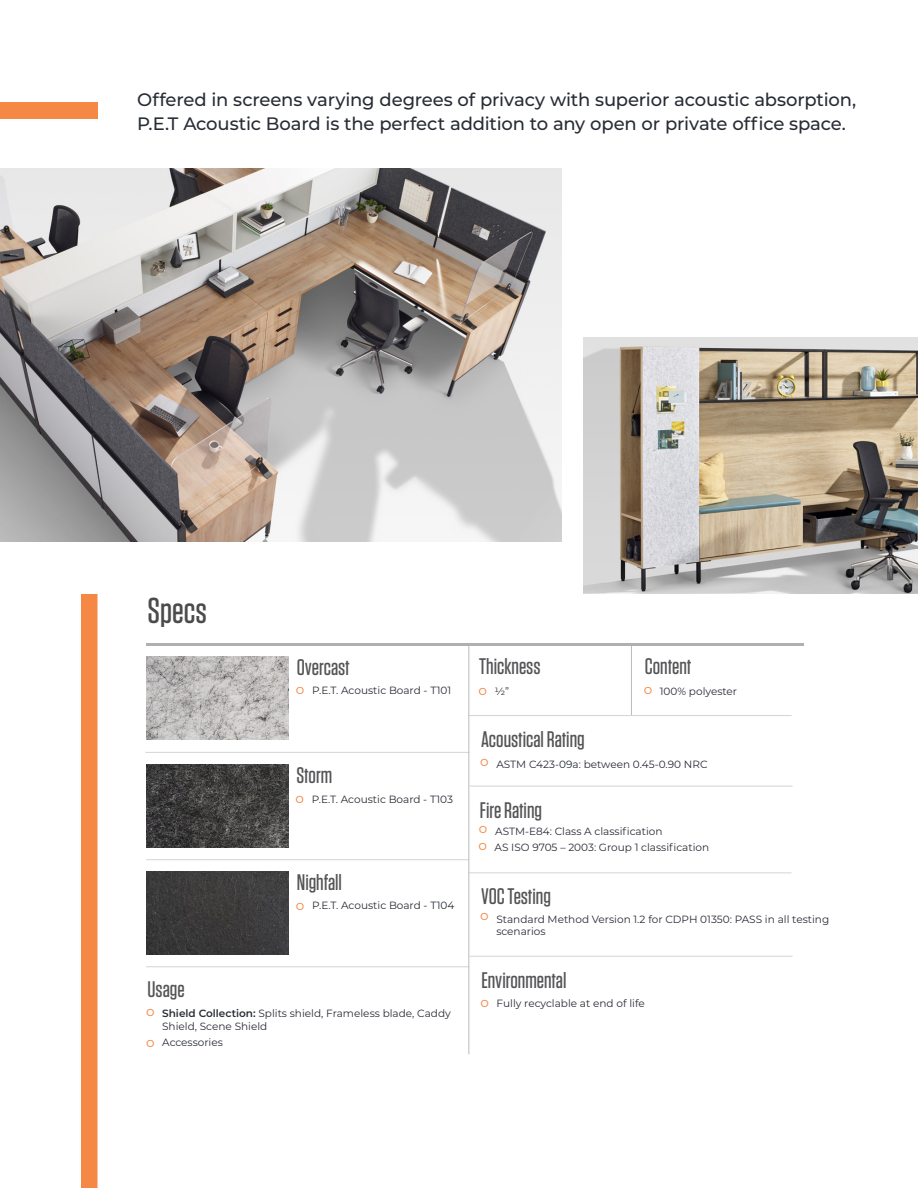
<style>
.page{position:relative;width:918px;height:1188px;background:#fff}
.page>*{position:absolute;margin:0;border:0;box-sizing:border-box;transform-origin:0 0}
.t1{font:500 36px "Tungsten";color:#4b4b4b}
.t2{font:500 22.5px "Tungsten";color:#545457}
.t3{font:500 18px/24px "Montserrat";letter-spacing:-.01em;color:#282c35}
.t4{font:13.5px "Montserrat";color:#f58844}
.t5{font:10.5px/12.6px "Montserrat";color:#282c35}
.s1{font-weight:600}
</style>
<div class="page">
<img style="left:0;top:168px;width:562px;height:373px">
<img style="left:584px;top:338px;width:334px;height:256px">
<div style="left:0;top:103px;width:98px;height:16px;background:#f58844"></div>
<div style="left:81px;top:594px;width:17px;height:594px;background:#f58844"></div>
<hr style="left:631px;top:645px;width:1px;height:71px;background:#babbbb">
<hr style="left:146px;top:859px;width:323px;height:1px;background:#d4d4d6">
<hr style="left:470px;top:786px;width:323px;height:1px;background:#d4d4d6">
<hr style="left:470px;top:956px;width:323px;height:1px;background:#d4d4d6">
<hr style="left:468px;top:872px;width:323px;height:1px;background:#d4d4d6">
<hr style="left:146px;top:966px;width:323px;height:1px;background:#d4d4d6">
<hr style="left:468px;top:715px;width:324px;height:1px;background:#d4d4d6">
<img style="left:146px;top:656px;width:143px;height:84px">
<img style="left:146px;top:764px;width:143px;height:84px">
<img style="left:146px;top:871px;width:143px;height:84px">
<hr style="left:145px;top:752px;width:324px;height:1px;background:#d4d4d6">
<hr style="left:468px;top:645px;width:1px;height:409px;background:#babbbb">
<hr style="left:147px;top:643px;width:657px;height:3px;background:#afb1b1">
<p class="t3" style="left:137px;top:87px;width:720px">Offered in screens varying degrees of privacy with superior acoustic absorption,<br>P.E.T Acoustic Board is the perfect addition to any open or private office space.</p>
<p class="t1" style="left:148px;top:592px;width:61px">Specs</p>
<p class="t2" style="left:297px;top:655px;width:54px">Overcast</p>
<p class="t2" style="left:479px;top:655px;width:63px">Thickness</p>
<p class="t2" style="left:645px;top:654px;width:48px">Content</p>
<p class="t4" style="left:296px;top:680px;width:10px">o</p>
<p class="t5" style="left:312px;top:683px;width:141px">P.E.T. Acoustic Board - T101</p>
<p class="t4" style="left:478px;top:680px;width:10px">o</p>
<p class="t4" style="left:644px;top:680px;width:10px">o</p>
<p class="t5" style="left:495px;top:685px;width:16px">½”</p>
<p class="t5" style="left:660px;top:684px;width:79px">100% polyester</p>
<p class="t2" style="left:481px;top:728px;width:105px">Acoustical Rating</p>
<p class="t2" style="left:296px;top:763px;width:37px">Storm</p>
<p class="t4" style="left:296px;top:789px;width:10px">o</p>
<p class="t5" style="left:312px;top:792px;width:143px">P.E.T. Acoustic Board - T103</p>
<p class="t2" style="left:297px;top:871px;width:47px">Nighfall</p>
<p class="t4" style="left:296px;top:896px;width:10px">o</p>
<p class="t5" style="left:312px;top:899px;width:144px">P.E.T. Acoustic Board - T104</p>
<p class="t4" style="left:480px;top:752px;width:10px">o</p>
<p class="t5" style="left:496px;top:757px;width:213px">ASTM C423-09a: between 0.45-0.90 NRC</p>
<p class="t2" style="left:480px;top:798px;width:64px">Fire Rating</p>
<p class="t4" style="left:479px;top:819px;width:10px">o</p>
<p class="t5" style="left:495px;top:824px;width:169px">ASTM-E84: Class A classification</p>
<p class="t4" style="left:478px;top:835px;width:10px">o</p>
<p class="t5" style="left:495px;top:841px;width:216px">AS ISO 9705 – 2003: Group 1 classification</p>
<p class="t2" style="left:481px;top:884px;width:71px">VOC Testing</p>
<p class="t4" style="left:480px;top:906px;width:10px">o</p>
<p class="t5" style="left:496px;top:912px;width:334px">Standard Method Version 1.2 for CDPH 01350: PASS in all testing scenarios</p>
<p class="t2" style="left:148px;top:978px;width:39px">Usage</p>
<p class="t4" style="left:146px;top:1002px;width:10px">o</p>
<p class="t4" style="left:146px;top:1033px;width:10px">o</p>
<p class="t5" style="left:162px;top:1007px;width:290px"><span class="s1">Shield Collection:</span> Splits shield, Frameless blade, Caddy<br>Shield, Scene Shield</p>
<p class="t5" style="left:162px;top:1036px;width:62px">Accessories</p>
<p class="t2" style="left:481px;top:968px;width:87px">Environmental</p>
<p class="t4" style="left:480px;top:993px;width:10px">o</p>
<p class="t5" style="left:497px;top:996px;width:150px">Fully recyclable at end of life</p>
</div>
